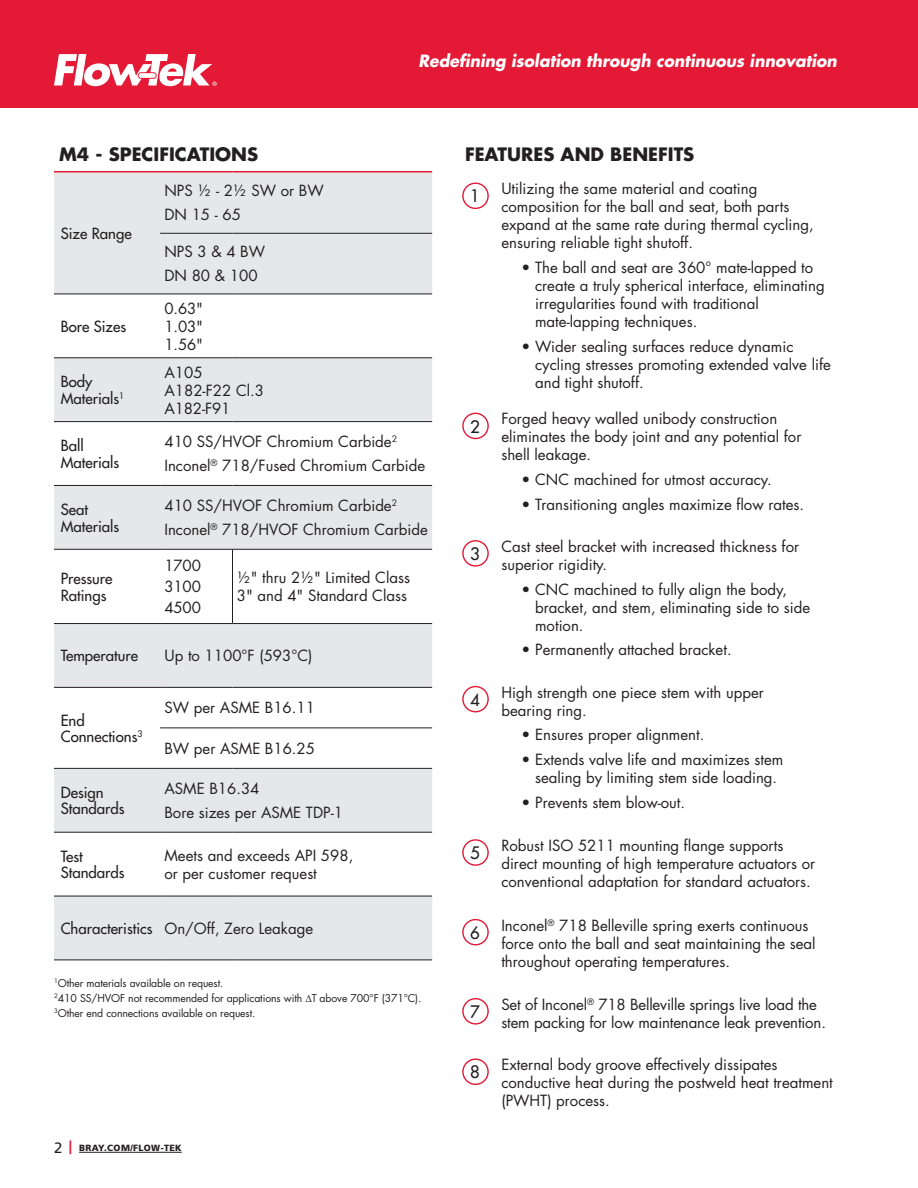
<style>
.page{position:relative;width:918px;height:1188px;background:#fff}
.page>*{position:absolute;margin:0;border:0;box-sizing:border-box;transform-origin:0 0}
.t1{font:700 18px "Futura";color:#231f20}
.t2{font:16.8px "Futura";color:#231f20}
.t3{font:italic 700 16.5px "Futura";color:#fff;scale:.95 1}
.t4{font:15px/18px "Futura";color:#231f20}
.t5{font:15px/16.5px "Futura";color:#231f20}
.t6{font:10.5px/15px "Futura";letter-spacing:-.01em;color:#231f20}
.t7{font:900 9px "Frutiger";letter-spacing:.04em;color:#231f20}
.s1{font-style:inherit}
.s2{font-family:"Arial"}
.s3{font-weight:400;font-size:15px}
.s4{font-weight:400;font-size:18px;color:#e31936}
</style>
<div class="page">
<hr style="left:79px;top:1152px;width:103px;height:1px;background:#231f20">
<div style="left:0;top:0;width:918px;height:108px;background:#e31936"></div>
<svg style="left:54px;top:54px;width:163px;height:32px"></svg>
<div style="left:54px;top:172px;width:378px;height:122px;background:#e6e7e8"></div>
<svg style="left:54px;top:359px;width:378px;height:601px;fill:#e6e7e8"></svg>
<svg style="left:54px;top:550px;width:378px;height:218px"></svg>
<div style="left:160px;top:687px;width:272px;height:41px;background:#fff"></div>
<div style="left:160px;top:728px;width:272px;height:40px;background:#fff"></div>
<hr style="left:160px;top:233px;width:73px;height:1px;background:#231f20">
<hr style="left:232px;top:233px;width:200px;height:1px;background:#231f20">
<hr style="left:54px;top:294px;width:106px;height:1px;background:#231f20">
<hr style="left:160px;top:294px;width:73px;height:1px;background:#231f20">
<hr style="left:232px;top:294px;width:200px;height:1px;background:#231f20">
<hr style="left:54px;top:358px;width:106px;height:1px;background:#231f20">
<hr style="left:160px;top:358px;width:73px;height:1px;background:#231f20">
<hr style="left:232px;top:358px;width:200px;height:1px;background:#231f20">
<hr style="left:54px;top:485px;width:106px;height:1px;background:#231f20">
<hr style="left:160px;top:485px;width:73px;height:1px;background:#231f20">
<hr style="left:232px;top:485px;width:200px;height:1px;background:#231f20">
<hr style="left:54px;top:623px;width:106px;height:1px;background:#231f20">
<hr style="left:160px;top:623px;width:73px;height:1px;background:#231f20">
<hr style="left:232px;top:623px;width:200px;height:1px;background:#231f20">
<hr style="left:54px;top:687px;width:106px;height:1px;background:#231f20">
<hr style="left:160px;top:687px;width:73px;height:1px;background:#231f20">
<hr style="left:232px;top:687px;width:200px;height:1px;background:#231f20">
<hr style="left:160px;top:728px;width:73px;height:1px;background:#231f20">
<hr style="left:232px;top:728px;width:200px;height:1px;background:#231f20">
<hr style="left:54px;top:768px;width:106px;height:1px;background:#231f20">
<hr style="left:160px;top:768px;width:73px;height:1px;background:#231f20">
<hr style="left:232px;top:768px;width:200px;height:1px;background:#231f20">
<hr style="left:54px;top:832px;width:106px;height:1px;background:#231f20">
<hr style="left:160px;top:832px;width:73px;height:1px;background:#231f20">
<hr style="left:232px;top:832px;width:200px;height:1px;background:#231f20">
<hr style="left:54px;top:896px;width:106px;height:1px;background:#231f20">
<hr style="left:160px;top:896px;width:73px;height:1px;background:#231f20">
<hr style="left:232px;top:896px;width:200px;height:1px;background:#231f20">
<hr style="left:54px;top:421px;width:106px;height:1px;background:#231f20">
<hr style="left:160px;top:421px;width:73px;height:1px;background:#231f20">
<hr style="left:232px;top:421px;width:200px;height:1px;background:#231f20">
<hr style="left:54px;top:549px;width:106px;height:1px;background:#231f20">
<hr style="left:160px;top:549px;width:73px;height:1px;background:#231f20">
<hr style="left:232px;top:549px;width:200px;height:1px;background:#231f20">
<hr style="left:54px;top:171px;width:106px;height:1px;background:#e31936">
<hr style="left:160px;top:171px;width:73px;height:1px;background:#e31936">
<hr style="left:232px;top:171px;width:200px;height:1px;background:#e31936">
<hr style="left:232px;top:549px;width:1px;height:74px;background:#231f20">
<hr style="left:54px;top:960px;width:106px;height:1px;background:#231f20">
<hr style="left:160px;top:960px;width:73px;height:1px;background:#231f20">
<hr style="left:232px;top:960px;width:200px;height:1px;background:#231f20">
<div style="left:462px;top:183px;width:27px;height:26px;border:1px solid #e31936;border-radius:50%"></div>
<div style="left:462px;top:413px;width:27px;height:26px;border:1px solid #e31936;border-radius:50%"></div>
<div style="left:462px;top:540px;width:27px;height:27px;border:1px solid #e31936;border-radius:50%"></div>
<div style="left:462px;top:686px;width:27px;height:26px;border:1px solid #e31936;border-radius:50%"></div>
<div style="left:462px;top:839px;width:27px;height:27px;border:1px solid #e31936;border-radius:50%"></div>
<div style="left:462px;top:919px;width:27px;height:26px;border:1px solid #e31936;border-radius:50%"></div>
<div style="left:462px;top:998px;width:27px;height:27px;border:1px solid #e31936;border-radius:50%"></div>
<div style="left:462px;top:1058px;width:27px;height:27px;border:1px solid #e31936;border-radius:50%"></div>
<p class="t3" style="left:419px;top:50px;width:442px">Redefining isolation through continuous innovation</p>
<p class="t1" style="left:59px;top:141px;width:200px">M4 - SPECIFICATIONS</p>
<p class="t5" style="left:61px;top:225px;width:72px">Size Range</p>
<p class="t5" style="left:61px;top:318px;width:67px">Bore Sizes</p>
<p class="t4" style="left:164px;top:179px;width:161px;line-height:24px">NPS ½ - 2½ SW or BW<br>DN 15 - 65</p>
<p class="t4" style="left:164px;top:240px;width:102px;line-height:24px">NPS 3 &amp; 4 BW<br>DN 80 &amp; 100</p>
<p class="t4" style="left:164px;top:299px;width:40px;text-align:justify">0.63" 1.03" 1.56"</p>
<p class="t5" style="left:61px;top:373px;width:65px">Body<br>Materials<sup>1</sup></p>
<p class="t4" style="left:164px;top:363px;width:101px">A105<br>A182-F22 Cl.3<br>A182-F91</p>
<p class="t5" style="left:61px;top:437px;width:60px">Ball<br>Materials</p>
<p class="t4" style="left:164px;top:430px;width:262px;line-height:24px">410 SS/HVOF Chromium Carbide<sup>2<br></sup>Inconel<sup>®</sup> 718/Fused Chromium Carbide</p>
<p class="t5" style="left:61px;top:501px;width:60px">Seat<br>Materials</p>
<p class="t4" style="left:164px;top:494px;width:265px;line-height:24px">410 SS/HVOF Chromium Carbide<sup>2<br></sup>Inconel<sup>®</sup> 718/HVOF Chromium Carbide</p>
<p class="t5" style="left:61px;top:570px;width:53px">Pressure<br>Ratings</p>
<p class="t4" style="left:164px;top:555px;width:38px;line-height:21px;text-align:justify">1700<br>3100<br>4500</p>
<p class="t4" style="left:237px;top:569px;width:175px">½" thru 2½" Limited Class<br>3" and 4" Standard Class</p>
<p class="t5" style="left:61px;top:648px;width:79px">Temperature</p>
<p class="t4" style="left:164px;top:647px;width:150px">Up to 1100°F (593°C)</p>
<p class="t5" style="left:61px;top:712px;width:83px">End<br>Connections<sup>3</sup></p>
<p class="t4" style="left:164px;top:699px;width:152px">SW per ASME B16.11</p>
<p class="t4" style="left:164px;top:739px;width:152px">BW per ASME B16.25</p>
<p class="t5" style="left:61px;top:784px;width:65px">Design<br>Standards</p>
<p class="t4" style="left:164px;top:776px;width:180px;line-height:24px">ASME B16.34<br>Bore sizes per ASME TDP-1</p>
<p class="t5" style="left:61px;top:848px;width:65px">Test<br>Standards</p>
<p class="t4" style="left:164px;top:846px;width:190px">Meets and exceeds API 598, or per customer request</p>
<p class="t4" style="left:61px;top:919px;width:254px"><span class="s1">Characteristics</span> On/Off, Zero Leakage</p>
<p class="t6" style="left:54px;top:975px;width:369px"><sup>1</sup>Other materials available on request.<br><sup>2</sup>410 SS/HVOF not recommended for applications with <span class="s2">∆</span>T above 700°F (371°C).<br><sup>3</sup>Other end connections available on request.</p>
<p class="t7" style="left:54px;top:1143px;width:129px"><span class="s3">2</span> <span class="s4">|</span> BRAY.COM/FLOW-TEK</p>
<p class="t1" style="left:465px;top:141px;width:231px">FEATURES AND BENEFITS</p>
<p class="t2" style="left:470px;top:185px;width:11px">1</p>
<p class="t4" style="left:501px;top:180px;width:314px">Utilizing the same material and coating composition for the ball and seat, both parts expand at the same rate during thermal cycling, ensuring reliable tight shutoff.</p>
<p class="t4" style="left:535px;top:258px;width:291px;text-indent:-14px">• The ball and seat are 360° mate-lapped to create a truly spherical interface, eliminating irregularities found with traditional mate‑lapping techniques.</p>
<p class="t4" style="left:535px;top:337px;width:297px;text-indent:-14px">• Wider sealing surfaces reduce dynamic cycling stresses promoting extended valve life and tight shutoff.</p>
<p class="t2" style="left:470px;top:415px;width:11px">2</p>
<p class="t4" style="left:501px;top:410px;width:301px">Forged heavy walled unibody construction eliminates the body joint and any potential for shell leakage.</p>
<p class="t4" style="left:522px;top:470px;width:252px">• CNC machined for utmost accuracy.</p>
<p class="t4" style="left:522px;top:495px;width:284px">• Transitioning angles maximize flow rates.</p>
<p class="t2" style="left:470px;top:543px;width:11px">3</p>
<p class="t4" style="left:501px;top:537px;width:299px">Cast steel bracket with increased thickness for superior rigidity.</p>
<p class="t4" style="left:535px;top:580px;width:277px;text-indent:-14px">• CNC machined to fully align the body, bracket, and stem, eliminating side to side motion.</p>
<p class="t4" style="left:522px;top:641px;width:212px">• Permanently attached bracket.</p>
<p class="t2" style="left:470px;top:689px;width:11px">4</p>
<p class="t4" style="left:501px;top:683px;width:264px">High strength one piece stem with upper bearing ring.</p>
<p class="t4" style="left:522px;top:726px;width:184px">• Ensures proper alignment.</p>
<p class="t4" style="left:522px;top:750px;width:263px;text-align:center">• Extends valve life and maximizes stem sealing by limiting stem side loading.</p>
<p class="t4" style="left:522px;top:793px;width:165px">• Prevents stem blow-out.</p>
<p class="t2" style="left:470px;top:842px;width:11px">5</p>
<p class="t4" style="left:501px;top:836px;width:315px">Robust ISO 5211 mounting flange supports direct mounting of high temperature actuators or conventional adaptation for standard actuators.</p>
<p class="t2" style="left:470px;top:922px;width:11px">6</p>
<p class="t4" style="left:501px;top:916px;width:316px">Inconel<sup>®</sup> 718 Belleville spring exerts continuous force onto the ball and seat maintaining the seal throughout operating temperatures.</p>
<p class="t2" style="left:470px;top:1001px;width:11px">7</p>
<p class="t4" style="left:501px;top:995px;width:326px">Set of Inconel<sup>®</sup> 718 Belleville springs live load the stem packing for low maintenance leak prevention.</p>
<p class="t2" style="left:470px;top:1061px;width:11px">8</p>
<p class="t4" style="left:501px;top:1056px;width:333px">External body groove effectively dissipates conductive heat during the postweld heat treatment (PWHT) process.</p>
</div>
